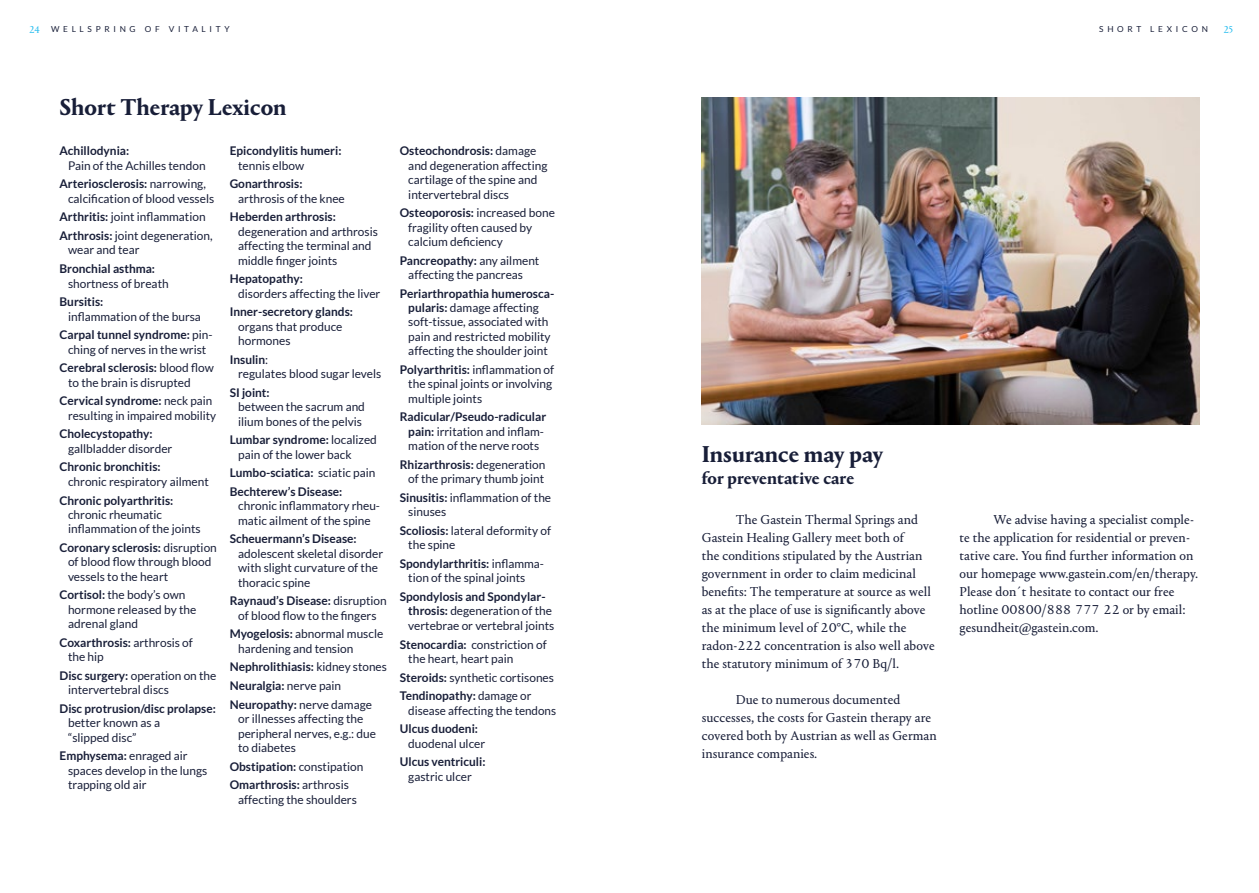
<style>
.page{position:relative;width:1259px;height:893px;background:#fff}
.page>*{position:absolute;margin:0;border:0;box-sizing:border-box;transform-origin:0 0}
.Überschrift_FT{font:700 24px "Portrait";color:#181e38}
.Überschrift_FT-2{font:700 18px "Portrait";letter-spacing:-.005em;color:#181e38}
.t1{font:13.5px/18px "Portrait Text";color:#181e38}
.t2{font:12px/14.4px "Lato";color:#181e38}
.t3{font:700 12px/14.4px "Lato";color:#181e38}
.t4{font:10.5px "Portrait";color:#29bdef}
.t5{font:8.25px "Lato";letter-spacing:.45em;color:#181e38}
.s1{font-family:"Portrait";font-size:10.5px;color:#29bdef}
.s2{font-weight:700}
.s3{font-weight:400}
</style>
<div class="page">
<img style="left:702px;top:98px;width:497px;height:326px">
<p class="t5" style="left:30px;top:25px;width:201px"><span class="s1">24</span> WELLSPRING OF VITALITY</p>
<p class="t5" style="left:1099px;top:25px;width:110px">SHORT LEXICON</p>
<p class="t4" style="left:1223px;top:23px;width:11px">25</p>
<p class="Überschrift_FT" style="left:60px;top:91px;width:228px">Short Therapy Lexicon</p>
<p class="t2" style="left:68px;top:144px;width:139px;text-indent:-9px"><span class="s2">Achillodynia:<br></span>Pain of the Achilles tendon</p>
<p class="t2" style="left:68px;top:177px;width:148px;text-indent:-9px"><span class="s2">Arteriosclerosis:</span> narrowing, calcification of blood vessels</p>
<p class="t2" style="left:60px;top:210px;width:148px"><span class="s2">Arthritis:</span> joint inflammation</p>
<p class="t2" style="left:68px;top:228px;width:146px;text-indent:-9px"><span class="s2">Arthrosis:</span> joint degeneration, wear and tear</p>
<p class="t2" style="left:68px;top:261px;width:102px;text-indent:-9px"><span class="s2">Bronchial asthma: </span>shortness of breath</p>
<p class="t2" style="left:68px;top:295px;width:134px;text-indent:-9px"><span class="s2">Bursitis:<br></span>inflammation of the bursa</p>
<p class="t2" style="left:60px;top:328px;width:154px;text-align:center"><span class="s2">Carpal tunnel syndrome:</span> pin&shy;ching of nerves in the wrist</p>
<p class="t2" style="left:68px;top:361px;width:147px;text-indent:-9px"><span class="s2">Cerebral sclerosis:</span> blood flow to the brain is disrupted</p>
<p class="t2" style="left:68px;top:394px;width:150px;text-indent:-9px"><span class="s2">Cervical syndrome:</span> neck pain resulting in impaired mobility</p>
<p class="t2" style="left:68px;top:427px;width:106px;text-indent:-9px"><span class="s2">Cholecystopathy: </span>gallbladder disorder</p>
<p class="t2" style="left:68px;top:460px;width:142px;text-indent:-9px"><span class="s2">Chronic bronchitis:<br></span>chronic respiratory ailment</p>
<p class="t2" style="left:68px;top:493px;width:134px;text-indent:-9px"><span class="s2">Chronic polyarthritis: </span>chronic rheumatic inflammation of the joints</p>
<p class="t2" style="left:68px;top:540px;width:150px;text-indent:-9px"><span class="s2">Coronary sclerosis:</span> disruption of blood flow through blood vessels to the heart</p>
<p class="t2" style="left:68px;top:588px;width:130px;text-indent:-9px"><span class="s2">Cortisol:</span> the body’s own hormone released by the adrenal gland</p>
<p class="t2" style="left:68px;top:635px;width:126px;text-indent:-9px"><span class="s2">Coxarthrosis:</span> arthrosis of the hip</p>
<p class="t2" style="left:68px;top:668px;width:150px;text-indent:-9px"><span class="s2">Disc surgery:</span> operation on the intervertebral discs</p>
<p class="t3" style="left:68px;top:701px;width:149px;text-indent:-9px">Disc protrusion/disc prolapse: <span class="s3">better known as a<br>“slipped disc”</span></p>
<p class="t2" style="left:68px;top:749px;width:141px;text-indent:-9px"><span class="s2">Emphysema:</span> enraged air spaces develop in the lungs trapping old air</p>
<p class="t3" style="left:238px;top:144px;width:105px;text-indent:-9px">Epicondylitis humeri: <span class="s3">tennis elbow</span></p>
<p class="t2" style="left:238px;top:177px;width:108px;text-indent:-9px"><span class="s2">Gonarthrosis: </span>arthrosis of the knee</p>
<p class="t2" style="left:238px;top:210px;width:141px;text-indent:-9px"><span class="s2">Heberden arthrosis: </span>degeneration and arthrosis affecting the terminal and middle finger joints</p>
<p class="t2" style="left:238px;top:272px;width:144px;text-indent:-9px"><span class="s2">Hepatopathy:<br></span>disorders affecting the liver</p>
<p class="t2" style="left:238px;top:305px;width:116px;text-indent:-9px"><span class="s2">Inner-secretory glands: </span>organs that produce hormones</p>
<p class="t2" style="left:238px;top:352px;width:145px;text-indent:-9px"><span class="s2">Insulin</span>:<br>regulates blood sugar levels</p>
<p class="t2" style="left:238px;top:385px;width:128px;text-indent:-9px"><span class="s2">SI joint:<br></span>between the sacrum and ilium bones of the pelvis</p>
<p class="t2" style="left:238px;top:433px;width:140px;text-indent:-9px"><span class="s2">Lumbar syndrome:</span> localized pain of the lower back</p>
<p class="t3" style="left:230px;top:466px;width:147px">Lumbo-sciatica: <span class="s3">sciatic pain</span></p>
<p class="t2" style="left:238px;top:484px;width:143px;text-indent:-9px"><span class="s2">Bechterew’s Disease: </span>chronic inflammatory rheu&shy;matic ailment of the spine</p>
<p class="t2" style="left:238px;top:532px;width:146px;text-indent:-9px"><span class="s2">Scheuermann’s Disease: </span>adolescent skeletal disorder with slight curvature of the thoracic spine</p>
<p class="t2" style="left:230px;top:594px;width:159px;text-align:center"><span class="s2">Raynaud’s Disease:</span> disruption of blood flow to the fingers</p>
<p class="t2" style="left:238px;top:627px;width:147px;text-indent:-9px"><span class="s2">Myogelosis:</span> abnormal muscle hardening and tension</p>
<p class="t3" style="left:230px;top:660px;width:159px">Nephrolithiasis: <span class="s3">kidney stones</span></p>
<p class="t3" style="left:230px;top:678px;width:113px">Neuralgia: <span class="s3">nerve pain</span></p>
<p class="t2" style="left:238px;top:697px;width:139px;text-indent:-9px"><span class="s2">Neuropathy:</span> nerve damage or illnesses affecting the peripheral nerves, e.g.: due to diabetes</p>
<p class="t3" style="left:230px;top:759px;width:135px">Obstipation: <span class="s3">constipation</span></p>
<p class="t2" style="left:238px;top:778px;width:120px;text-indent:-9px"><span class="s2">Omarthrosis:</span> arthrosis affecting the shoulders</p>
<p class="t2" style="left:408px;top:144px;width:141px;text-indent:-9px"><span class="s2">Osteochondrosis:</span> damage and degeneration affecting cartilage of the spine and intervertebral discs</p>
<p class="t2" style="left:408px;top:206px;width:148px;text-indent:-9px"><span class="s2">Osteoporosis:</span> increased bone fragility often caused by calcium deficiency</p>
<p class="t2" style="left:408px;top:253px;width:133px;text-indent:-9px"><span class="s2">Pancreopathy:</span> any ailment affecting the pancreas</p>
<p class="t2" style="left:400px;top:286px;width:156px;text-align:center"><span class="s2">Periarthropathia humerosca&shy;pularis:</span> damage affecting soft-tissue, associated with pain and restricted mobility affecting the shoulder joint</p>
<p class="t2" style="left:408px;top:362px;width:147px;text-indent:-9px"><span class="s2">Polyarthritis:</span> inflammation of the spinal joints or involving multiple joints</p>
<p class="t2" style="left:400px;top:410px;width:148px;text-align:center"><span class="s2">Radicular/Pseudo-radicular pain:</span> irritation and inflam&shy;mation of the nerve roots</p>
<p class="t2" style="left:400px;top:457px;width:147px;text-align:center"><span class="s2">Rhizarthrosis:</span> degeneration of the primary thumb joint</p>
<p class="t2" style="left:408px;top:490px;width:144px;text-indent:-9px"><span class="s2">Sinusitis:</span> inflammation of the sinuses</p>
<p class="t2" style="left:408px;top:523px;width:144px;text-indent:-9px"><span class="s2">Scoliosis:</span> lateral deformity of the spine</p>
<p class="t2" style="left:408px;top:556px;width:137px;text-indent:-9px"><span class="s2">Spondylarthritis:</span> inflamma&shy;tion of the spinal joints</p>
<p class="t2" style="left:408px;top:589px;width:148px;text-indent:-9px"><span class="s2">Spondylosis and Spondylar&shy;throsis:</span> degeneration of the vertebrae or vertebral joints</p>
<p class="t2" style="left:408px;top:637px;width:140px;text-indent:-9px"><span class="s2">Stenocardia:</span> constriction of the heart, heart pain</p>
<p class="t2" style="left:400px;top:670px;width:156px"><span class="s2">Steroids:</span> synthetic cortisones</p>
<p class="t2" style="left:408px;top:689px;width:149px;text-indent:-9px"><span class="s2">Tendinopathy:</span> damage or disease affecting the tendons</p>
<p class="t3" style="left:408px;top:721px;width:78px;text-indent:-9px">Ulcus duodeni: <span class="s3">duodenal ulcer</span></p>
<p class="t3" style="left:400px;top:755px;width:87px;text-align:center">Ulcus ventriculi: <span class="s3">gastric ulcer</span></p>
<p class="Überschrift_FT" style="left:702px;top:438px;width:183px">Insurance may pay</p>
<p class="Überschrift_FT-2" style="left:702px;top:465px;width:154px">for preventative care</p>
<p class="t1" style="left:702px;top:509px;width:234px;text-indent:34px">The Gastein Thermal Springs and Gastein Healing Gallery meet both of<br>the conditions stipulated by the Austrian government in order to claim medicinal benefits: The temperature at source as well as at the place of use is significantly above the minimum level of 20°C, while the radon-222 concentration is also well above the statutory minimum of 370 Bq/l.</p>
<p class="t1" style="left:702px;top:689px;width:236px;text-indent:34px">Due to numerous documented successes, the costs for Gastein therapy are covered both by Austrian as well as German insurance companies.</p>
<p class="t1" style="left:959px;top:509px;width:240px;text-indent:34px">We advise having a specialist comple&shy;te the application for residential or preven&shy;tative care. You find further information on our homepage www.gastein.com/en/therapy.<br>Please don´t hesitate to contact our free hotline 00800/888 777 22 or by email: gesundheit@gastein.com.</p>
</div>
